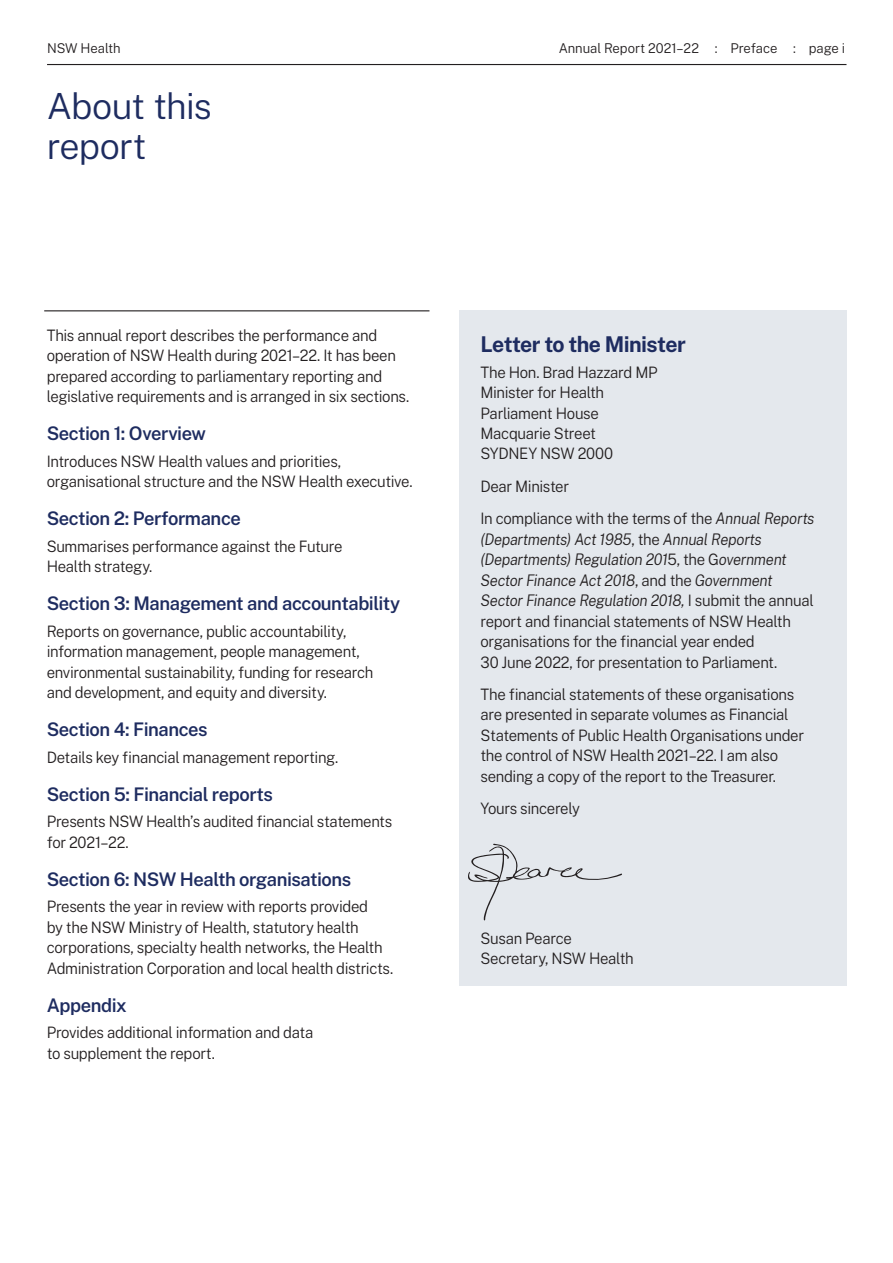
<style>
.page{position:relative;width:893px;height:1263px;background:#fff}
.page>*{position:absolute;margin:0;border:0;box-sizing:border-box;transform-origin:0 0}
.t1{font:300 36px/39.6px "Public Sans";letter-spacing:-.025em;color:#1e2c60}
.t2{font:700 21.75px "Public Sans";letter-spacing:-.025em;color:#1e2c60}
.t3{font:600 18.75px "Public Sans";letter-spacing:-.025em;color:#1e2c60}
.t4{font:300 15.75px/20.4px "Public Sans";letter-spacing:-.025em;color:#231f20;scale:.95 1}
.t5{font:300 13.5px "Public Sans";letter-spacing:-.005em;color:#231f20}
.s1{font-style:italic}
</style>
<div class="page">
<div style="left:459px;top:310px;width:387px;height:675px;background:#e4e8ed"></div>
<hr style="left:44px;top:310px;width:385px;height:1px;background:#231f20">
<hr style="left:47px;top:64px;width:799px;height:1px;background:#231f20">
<svg style="left:468px;top:844px;width:154px;height:76px"></svg>
<p class="t5" style="left:47px;top:39px;width:75px">NSW Health</p>
<p class="t5" style="left:559px;top:39px;width:288px">Annual Report 2021–22 : Preface : page i</p>
<h1 class="t1" style="left:47px;top:84px;width:167px">About this report</h1>
<p class="t4" style="left:47px;top:324px;width:383px">This annual report describes the performance and operation of NSW Health during 2021–22. It has been prepared according to parliamentary reporting and legislative requirements and is arranged in six sections.</p>
<p class="t3" style="left:47px;top:420px;width:161px">Section 1: Overview</p>
<p class="t4" style="left:47px;top:450px;width:386px">Introduces NSW Health values and priorities, organisational structure and the NSW Health executive.</p>
<p class="t3" style="left:47px;top:505px;width:196px">Section 2: Performance</p>
<p class="t4" style="left:47px;top:535px;width:313px">Summarises performance against the Future<br>Health strategy.</p>
<p class="t3" style="left:47px;top:590px;width:355px">Section 3: Management and accountability</p>
<p class="t4" style="left:47px;top:620px;width:345px">Reports on governance, public accountability, information management, people management, environmental sustainability, funding for research and development, and equity and diversity.</p>
<p class="t3" style="left:47px;top:716px;width:162px">Section 4: Finances</p>
<p class="t4" style="left:47px;top:746px;width:308px">Details key financial management reporting.</p>
<p class="t3" style="left:47px;top:780px;width:228px">Section 5: Financial reports</p>
<p class="t4" style="left:47px;top:810px;width:365px">Presents NSW Health’s audited financial statements for 2021–22.</p>
<p class="t3" style="left:47px;top:865px;width:306px">Section 6: NSW Health organisations</p>
<p class="t4" style="left:47px;top:895px;width:366px">Presents the year in review with reports provided<br>by the NSW Ministry of Health, statutory health corporations, specialty health networks, the Health Administration Corporation and local health districts.</p>
<p class="t3" style="left:47px;top:991px;width:81px">Appendix</p>
<p class="t4" style="left:47px;top:1021px;width:282px">Provides additional information and data to supplement the report.</p>
<h2 class="t2" style="left:480px;top:328px;width:207px">Letter to the Minister</h2>
<p class="t4" style="left:480px;top:361px;width:188px">The Hon. Brad Hazzard MP<br>Minister for Health<br>Parliament House<br>Macquarie Street<br>SYDNEY NSW 2000</p>
<p class="t4" style="left:480px;top:469px;width:353px;line-height:32.4px">Dear Minister<br>In compliance with the terms of the <span class="s1">Annual Reports</span></p>
<p class="t4" style="left:480px;top:528px;width:352px"><span class="s1">(Departments) Act 1985</span>, the <span class="s1">Annual Reports (Departments) Regulation 201</span>5, the G<span class="s1">overnment Sector Finance Act 2018</span>, and the <span class="s1">Government Sector Finance Regulation 2018,</span> I submit the annual report and financial statements of NSW Health organisations for the financial year ended<br>30 June 2022, for presentation to Parliament.</p>
<p class="t4" style="left:480px;top:683px;width:342px">The financial statements of these organisations are presented in separate volumes as Financial Statements of Public Health Organisations under the control of NSW Health 2021–22. I am also sending a copy of the report to the Treasurer.</p>
<p class="t4" style="left:480px;top:797px;width:106px">Yours sincerely</p>
<p class="t4" style="left:480px;top:927px;width:163px">Susan Pearce<br>Secretary, NSW Health</p>
</div>
